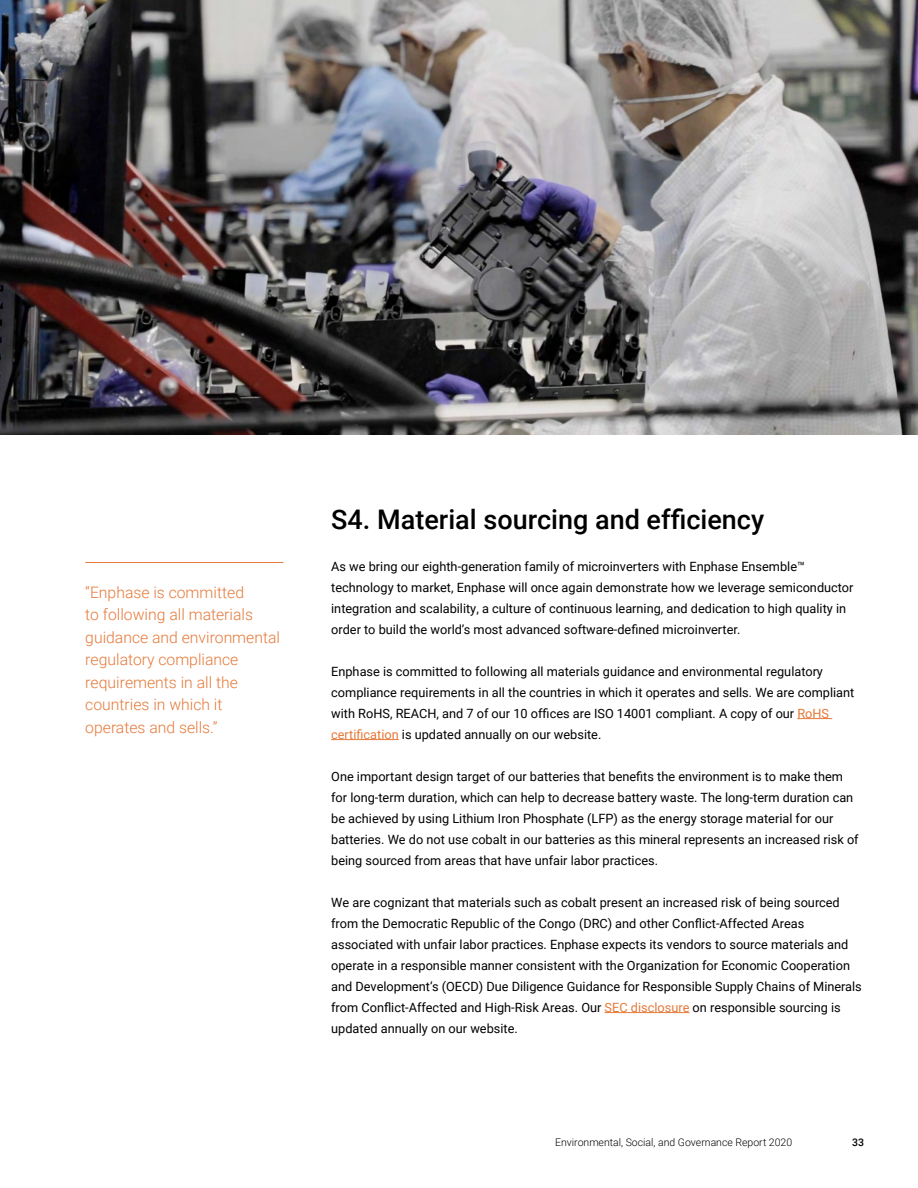
<style>
.page{position:relative;width:918px;height:1188px;background:#fff}
.page>*{position:absolute;margin:0;border:0;box-sizing:border-box;transform-origin:0 0}
.t1{font:500 27px "Roboto";color:#000}
.t2{font:300 15.75px/22.5px "Roboto";color:#e57939}
.t3{font:12.75px/21px "Roboto";color:#000}
.t4{font:300 10.5px "Roboto";color:#000}
.t5{font:500 10.5px "Roboto";color:#000}
.s1{color:#e57939}
</style>
<div class="page">
<hr style="left:797px;top:718px;width:35px;height:1px;background:#e57939">
<hr style="left:331px;top:739px;width:68px;height:1px;background:#e57939">
<hr style="left:605px;top:1012px;width:84px;height:1px;background:#e57939">
<img style="left:0;top:0;width:918px;height:434px">
<hr style="left:85px;top:562px;width:198px;height:1px;background:#e57939">
<p class="t2" style="left:85px;top:580px;width:196px">“Enphase is committed<br>to following all materials guidance and environmental regulatory compliance requirements in all the countries in which it operates and sells.”</p>
<h1 class="t1" style="left:331px;top:501px;width:434px">S4. Material sourcing and efficiency</h1>
<p class="t3" style="left:331px;top:555px;width:524px">As we bring our eighth-generation family of microinverters with Enphase Ensemble™ technology to market, Enphase will once again demonstrate how we leverage semiconductor integration and scalability, a culture of continuous learning, and dedication to high quality in order to build the world’s most advanced software-defined microinverter.</p>
<p class="t3" style="left:331px;top:660px;width:525px">Enphase is committed to following all materials guidance and environmental regulatory compliance requirements in all the countries in which it operates and sells. We are compliant with RoHS, REACH, and 7 of our 10 offices are ISO 14001 compliant. A copy of our <span class="s1">RoHS certification</span> is updated annually on our website.</p>
<p class="t3" style="left:331px;top:765px;width:529px">One important design target of our batteries that benefits the environment is to make them for long-term duration, which can help to decrease battery waste. The long-term duration can be achieved by using Lithium Iron Phosphate (LFP) as the energy storage material for our batteries. We do not use cobalt in our batteries as this mineral represents an increased risk of being sourced from areas that have unfair labor practices.</p>
<p class="t3" style="left:331px;top:891px;width:532px">We are cognizant that materials such as cobalt present an increased risk of being sourced from the Democratic Republic of the Congo (DRC) and other Conflict-Affected Areas associated with unfair labor practices. Enphase expects its vendors to source materials and operate in a responsible manner consistent with the Organization for Economic Cooperation and Development’s (OECD) Due Diligence Guidance for Responsible Supply Chains of Minerals from Conflict-Affected and High-Risk Areas. Our <span class="s1">SEC disclosure</span> on responsible sourcing is updated annually on our website.</p>
<p class="t4" style="left:555px;top:1135px;width:239px">Environmental, Social, and Governance Report 2020</p>
<p class="t5" style="left:852px;top:1135px;width:13px">33</p>
</div>
